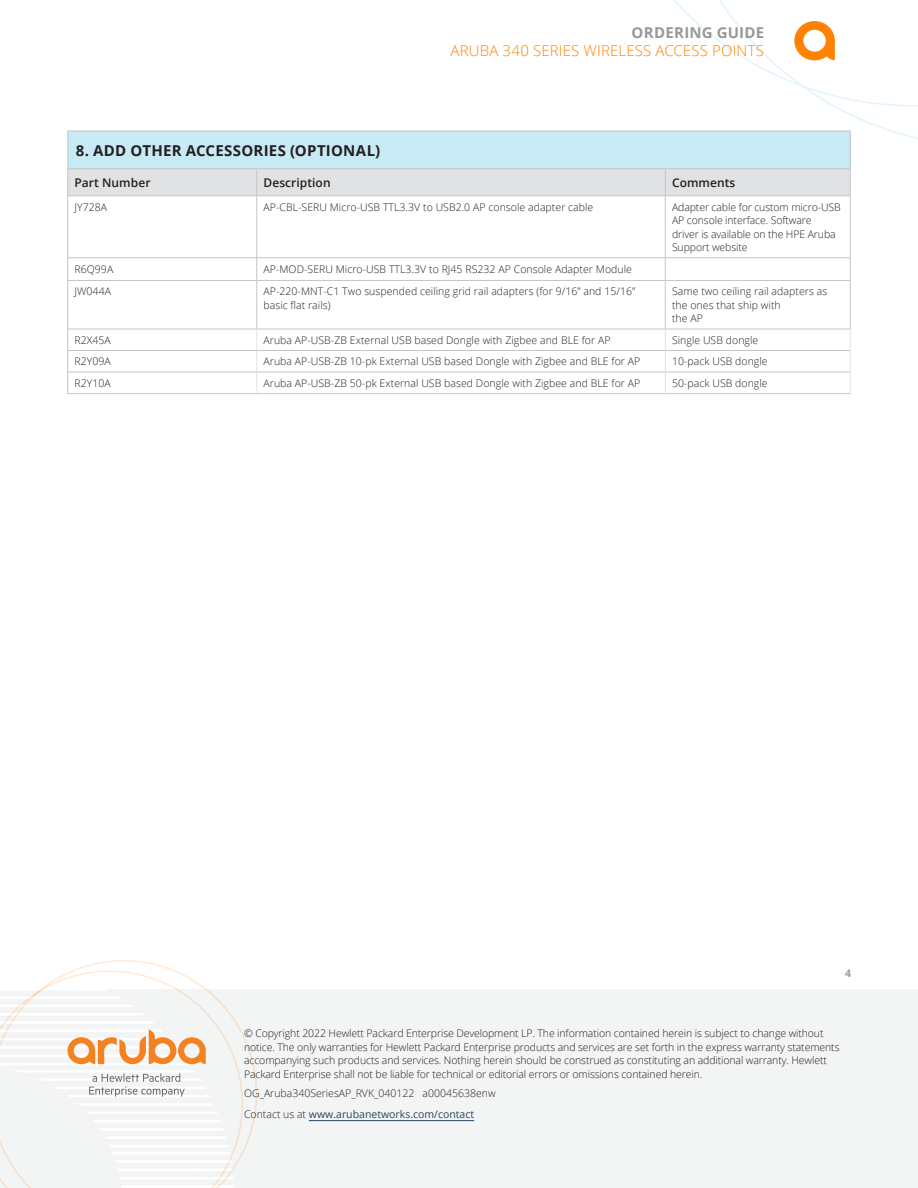
<style>
.page{position:relative;width:918px;height:1188px;background:#fff}
.page>*{position:absolute;margin:0;border:0;box-sizing:border-box;transform-origin:0 0}
.t1{font:300 15px "Open Sans";letter-spacing:.015em;color:#ff8300}
.Chart__Title_10_14_B{font:700 15px "Open Sans";letter-spacing:.02em;color:#231f20}
.t2{font:700 15px "Open Sans";letter-spacing:.01em;color:#999899}
.Chart__Column_Subhea{font:600 12px "Open Sans";letter-spacing:.005em;color:#231f20}
.Chart__Text_8_10_Lig{font:300 10.5px/13.5px "Open Sans";letter-spacing:-.01em;color:#231f20}
.t3{font:10.5px "Open Sans";color:#274661}
.Chart__Row_Subhead_8{font:300 10.5px "Open Sans";letter-spacing:.005em;color:#231f20}
.t4{font:700 10.5px "Open Sans";color:#9c9b9b}
.s1{font-weight:300;color:#231f20}
</style>
<div class="page">
<div style="left:0;top:990px;width:918px;height:198px;background:#f3f4f4"></div>
<svg style="left:0;top:989px;width:263px;height:199px"></svg>
<svg style="left:28px;top:960px;width:201px;height:194px"></svg>
<svg style="left:588px;top:0;width:330px;height:139px"></svg>
<hr style="left:309px;top:1120px;width:165px;height:1px;background:#274661">
<div style="left:68px;top:131px;width:782px;height:38px;background:#c8eaf5"></div>
<div style="left:67px;top:169px;width:784px;height:27px;background:#e1e2e3"></div>
<hr style="left:67px;top:196px;width:1px;height:62px;background:#c3c5c8">
<hr style="left:257px;top:196px;width:1px;height:62px;background:#c3c5c8">
<hr style="left:665px;top:196px;width:1px;height:62px;background:#c3c5c8">
<hr style="left:850px;top:196px;width:1px;height:62px;background:#c3c5c8">
<svg style="left:67px;top:258px;width:1px;height:22px"></svg>
<svg style="left:257px;top:259px;width:1px;height:21px"></svg>
<svg style="left:665px;top:259px;width:1px;height:21px"></svg>
<svg style="left:850px;top:258px;width:1px;height:22px"></svg>
<hr style="left:67px;top:281px;width:1px;height:48px;background:#c3c5c8">
<hr style="left:257px;top:281px;width:1px;height:48px;background:#c3c5c8">
<hr style="left:665px;top:281px;width:1px;height:48px;background:#c3c5c8">
<hr style="left:850px;top:281px;width:1px;height:48px;background:#c3c5c8">
<hr style="left:68px;top:195px;width:189px;height:1px;background:#c3c5c8">
<hr style="left:257px;top:195px;width:408px;height:1px;background:#c3c5c8">
<hr style="left:665px;top:195px;width:185px;height:1px;background:#c3c5c8">
<hr style="left:68px;top:258px;width:189px;height:1px;background:#c3c5c8">
<hr style="left:257px;top:258px;width:408px;height:1px;background:#c3c5c8">
<hr style="left:665px;top:258px;width:185px;height:1px;background:#c3c5c8">
<hr style="left:68px;top:280px;width:189px;height:1px;background:#c3c5c8">
<hr style="left:257px;top:280px;width:408px;height:1px;background:#c3c5c8">
<hr style="left:665px;top:280px;width:185px;height:1px;background:#c3c5c8">
<hr style="left:68px;top:329px;width:189px;height:1px;background:#c3c5c8">
<hr style="left:257px;top:329px;width:408px;height:1px;background:#c3c5c8">
<hr style="left:665px;top:329px;width:185px;height:1px;background:#c3c5c8">
<hr style="left:68px;top:131px;width:189px;height:1px;background:#c3c5c8">
<hr style="left:67px;top:131px;width:1px;height:37px;background:#c3c5c8">
<hr style="left:257px;top:131px;width:408px;height:1px;background:#c3c5c8">
<hr style="left:665px;top:131px;width:185px;height:1px;background:#c3c5c8">
<hr style="left:850px;top:131px;width:1px;height:37px;background:#c3c5c8">
<hr style="left:68px;top:168px;width:189px;height:1px;background:#c3c5c8">
<hr style="left:257px;top:168px;width:408px;height:1px;background:#c3c5c8">
<hr style="left:665px;top:168px;width:185px;height:1px;background:#c3c5c8">
<svg style="left:67px;top:329px;width:1px;height:64px"></svg>
<svg style="left:665px;top:329px;width:1px;height:64px"></svg>
<svg style="left:850px;top:329px;width:1px;height:64px"></svg>
<hr style="left:68px;top:350px;width:189px;height:1px;background:#c3c5c8">
<hr style="left:257px;top:350px;width:408px;height:1px;background:#c3c5c8">
<hr style="left:665px;top:350px;width:185px;height:1px;background:#c3c5c8">
<hr style="left:68px;top:372px;width:189px;height:1px;background:#c3c5c8">
<hr style="left:257px;top:372px;width:408px;height:1px;background:#c3c5c8">
<hr style="left:665px;top:372px;width:185px;height:1px;background:#c3c5c8">
<hr style="left:68px;top:393px;width:189px;height:1px;background:#c3c5c8">
<hr style="left:257px;top:393px;width:408px;height:1px;background:#c3c5c8">
<hr style="left:665px;top:393px;width:185px;height:1px;background:#c3c5c8">
<h1 class="t2" style="left:632px;top:22px;width:134px">ORDERING GUIDE</h1>
<h1 class="t1" style="left:450px;top:41px;width:315px">ARUBA 340 SERIES WIRELESS ACCESS POINTS</h1>
<p class="Chart__Title_10_14_B" style="left:76px;top:140px;width:306px">8. ADD OTHER ACCESSORIES (OPTIONAL)</p>
<p class="Chart__Column_Subhea" style="left:75px;top:174px;width:77px">Part Number</p>
<p class="Chart__Column_Subhea" style="left:264px;top:174px;width:69px">Description</p>
<p class="Chart__Column_Subhea" style="left:672px;top:174px;width:65px">Comments</p>
<p class="Chart__Row_Subhead_8" style="left:75px;top:200px;width:34px">JY728A</p>
<p class="Chart__Text_8_10_Lig" style="left:264px;top:200px;width:331px">AP-CBL-SERU Micro-USB TTL3.3V to USB2.0 AP console adapter cable</p>
<p class="Chart__Text_8_10_Lig" style="left:672px;top:200px;width:170px">Adapter cable for custom micro-USB<br>AP console interface. Software driver is available on the HPE Aruba<br>Support website</p>
<p class="Chart__Text_8_10_Lig" style="left:75px;top:262px;width:40px">R6Q99A</p>
<p class="Chart__Text_8_10_Lig" style="left:264px;top:262px;width:370px">AP-MOD-SERU Micro-USB TTL3.3V to RJ45 RS232 AP Console Adapter Module</p>
<p class="Chart__Row_Subhead_8" style="left:75px;top:284px;width:38px">JW044A</p>
<p class="Chart__Text_8_10_Lig" style="left:264px;top:284px;width:373px">AP-220-MNT-C1 Two suspended ceiling grid rail adapters (for 9/16” and 15/16” basic flat rails)</p>
<p class="Chart__Text_8_10_Lig" style="left:672px;top:284px;width:157px">Same two ceiling rail adapters as the ones that ship with<br>the AP</p>
<p class="Chart__Text_8_10_Lig" style="left:75px;top:333px;width:38px">R2X45A</p>
<p class="Chart__Text_8_10_Lig" style="left:264px;top:333px;width:349px">Aruba AP-USB-ZB External USB based Dongle with Zigbee and BLE for AP</p>
<p class="Chart__Text_8_10_Lig" style="left:672px;top:333px;width:88px">Single USB dongle</p>
<p class="Chart__Text_8_10_Lig" style="left:75px;top:354px;width:38px">R2Y09A</p>
<p class="Chart__Text_8_10_Lig" style="left:264px;top:354px;width:378px">Aruba AP-USB-ZB 10-pk External USB based Dongle with Zigbee and BLE for AP</p>
<p class="Chart__Text_8_10_Lig" style="left:672px;top:354px;width:97px">10-pack USB dongle</p>
<p class="Chart__Text_8_10_Lig" style="left:75px;top:376px;width:38px">R2Y10A</p>
<p class="Chart__Text_8_10_Lig" style="left:264px;top:376px;width:378px">Aruba AP-USB-ZB 50-pk External USB based Dongle with Zigbee and BLE for AP</p>
<p class="Chart__Text_8_10_Lig" style="left:672px;top:376px;width:97px">50-pack USB dongle</p>
<p class="t4" style="left:845px;top:966px;width:7px">4</p>
<p class="Chart__Text_8_10_Lig" style="left:244px;top:1027px;width:597px">© Copyright 2022 Hewlett Packard Enterprise Development LP. The information contained herein is subject to change without notice. The only warranties for Hewlett Packard Enterprise products and services are set forth in the express warranty statements accompanying such products and services. Nothing herein should be construed as constituting an additional warranty. Hewlett Packard Enterprise shall not be liable for technical or editorial errors or omissions contained herein.</p>
<p class="Chart__Text_8_10_Lig" style="left:244px;top:1086px;width:253px">OG_Aruba340SeriesAP_RVK_040122 a00045638enw</p>
<p class="t3" style="left:244px;top:1107px;width:232px"><span class="s1">Contact us at</span> www.arubanetworks.com/contact</p>
</div>
